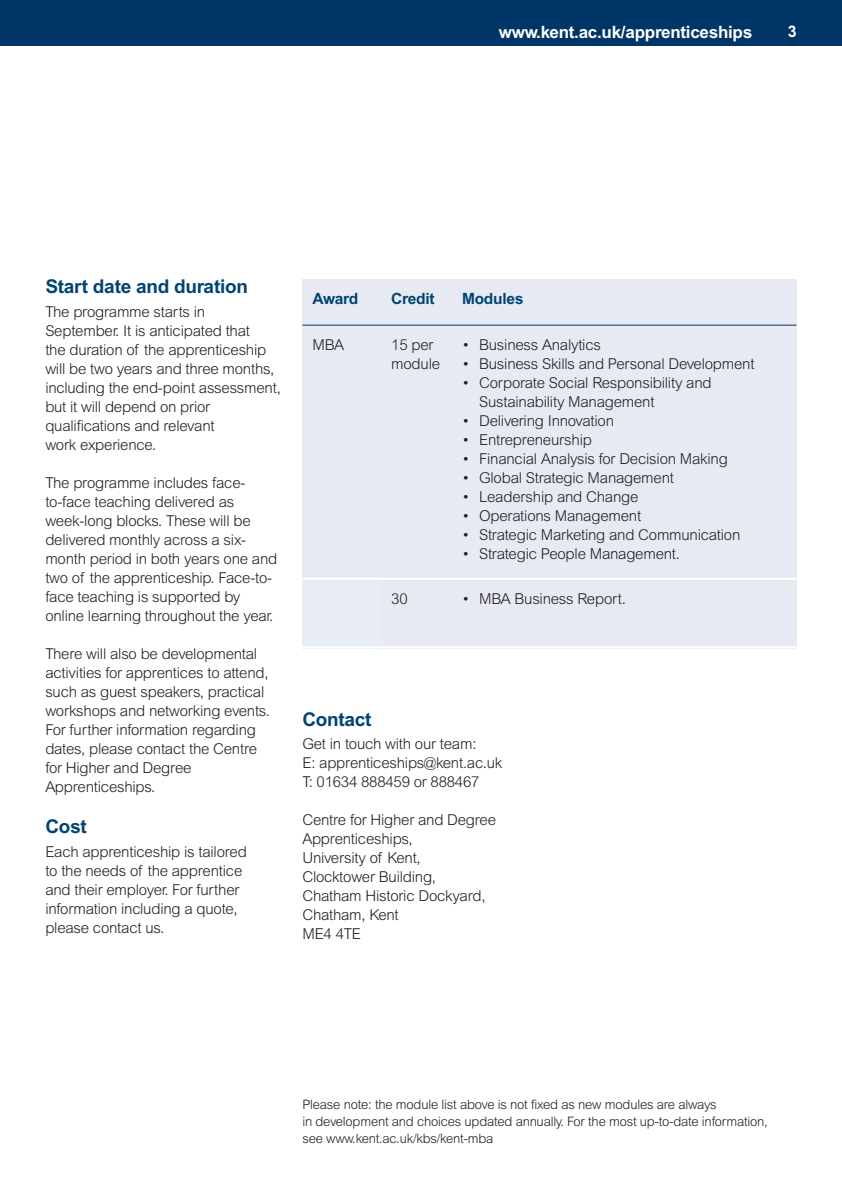
<style>
.page{position:relative;width:842px;height:1191px;background:#fff}
.page>*{position:absolute;margin:0;border:0;box-sizing:border-box;transform-origin:0 0}
.t1{font:700 19px "Arial";letter-spacing:-.015em;color:#004372}
.t2{font:700 17px "Arial";letter-spacing:-.015em;color:#fff}
.t3{font:700 16px "Arial";color:#fff}
.t4{font:700 15.6px "Arial";letter-spacing:-.015em;color:#004372}
.t5{font:300 15px/19px "Arial";letter-spacing:-.015em;color:#231f20}
.t6{font:300 13px/17px "Arial";letter-spacing:-.015em;color:#231f20}
</style>
<div class="page">
<div style="left:0;top:0;width:842px;height:45px;background:#003667"></div>
<div style="left:302px;top:279px;width:79px;height:46px;background:#e7eaf2"></div>
<div style="left:381px;top:279px;width:71px;height:46px;background:#e7eaf2"></div>
<div style="left:452px;top:279px;width:345px;height:46px;background:#e7eaf2"></div>
<div style="left:302px;top:325px;width:79px;height:253px;background:#e7eaf2"></div>
<div style="left:381px;top:325px;width:71px;height:253px;background:#e7eaf2"></div>
<div style="left:452px;top:325px;width:345px;height:253px;background:#e7eaf2"></div>
<div style="left:302px;top:578px;width:79px;height:70px;background:#e8ecf4"></div>
<div style="left:381px;top:578px;width:71px;height:70px;background:#e7eaf2"></div>
<div style="left:452px;top:578px;width:345px;height:70px;background:#e7eaf2"></div>
<hr style="left:302px;top:325px;width:495px;height:1px;background:#003667">
<hr style="left:302px;top:577px;width:495px;height:2px;background:#fff">
<hr style="left:302px;top:646px;width:495px;height:2px;background:#fff">
<p class="t2" style="left:499px;top:26px;width:255px">www.kent.ac.uk/apprenticeships</p>
<p class="t3" style="left:788px;top:26px;width:10px">3</p>
<p class="t1" style="left:45px;top:279px;width:204px">Start date and duration</p>
<p class="t5" style="left:45px;top:303px;width:237px">The programme starts in<br>September. It is anticipated that<br>the duration of the apprenticeship will be two years and three months, including the end-point assessment, but it will depend on prior qualifications and relevant<br>work experience.</p>
<p class="t5" style="left:45px;top:474px;width:233px">The programme includes face&shy;to-face teaching delivered as week-long blocks. These will be delivered monthly across a six&shy;month period in both years one and two of the apprenticeship. Face-to&shy;face teaching is supported by online learning throughout the year.</p>
<p class="t5" style="left:45px;top:645px;width:226px">There will also be developmental activities for apprentices to attend, such as guest speakers, practical workshops and networking events.<br>For further information regarding dates, please contact the Centre for Higher and Degree<br>Apprenticeships.</p>
<p class="t1" style="left:45px;top:819px;width:43px">Cost</p>
<p class="t5" style="left:45px;top:843px;width:203px">Each apprenticeship is tailored to the needs of the apprentice and their employer. For further information including a quote, please contact us.</p>
<p class="t4" style="left:312px;top:293px;width:47px">Award</p>
<p class="t4" style="left:391px;top:293px;width:45px">Credit</p>
<p class="t4" style="left:462px;top:293px;width:63px">Modules</p>
<p class="t5" style="left:312px;top:337px;width:33px">MBA</p>
<p class="t5" style="left:391px;top:337px;width:50px">15 per module</p>
<p class="t5" style="left:462px;top:337px;width:140px">• Business Analytics</p>
<p class="t5" style="left:462px;top:356px;width:294px">• Business Skills and Personal Development</p>
<p class="t5" style="left:479px;top:375px;width:234px;text-indent:-17px">• Corporate Social Responsibility and<br>Sustainability Management</p>
<p class="t5" style="left:462px;top:413px;width:153px">• Delivering Innovation</p>
<p class="t5" style="left:462px;top:432px;width:131px">• Entrepreneurship</p>
<p class="t5" style="left:462px;top:451px;width:267px">• Financial Analysis for Decision Making</p>
<p class="t5" style="left:462px;top:470px;width:213px">• Global Strategic Management</p>
<p class="t5" style="left:462px;top:489px;width:178px">• Leadership and Change</p>
<p class="t5" style="left:462px;top:508px;width:181px">• Operations Management</p>
<p class="t5" style="left:462px;top:527px;width:280px">• Strategic Marketing and Communication</p>
<p class="t5" style="left:462px;top:546px;width:219px">• Strategic People Management.</p>
<p class="t5" style="left:391px;top:591px;width:18px">30</p>
<p class="t5" style="left:462px;top:591px;width:165px">• MBA Business Report.</p>
<p class="t1" style="left:302px;top:712px;width:71px">Contact</p>
<p class="t5" style="left:302px;top:736px;width:201px">Get in touch with our team:<br>E: apprenticeships@kent.ac.uk<br>T: 01634 888459 or 888467</p>
<p class="t5" style="left:302px;top:812px;width:195px">Centre for Higher and Degree<br>Apprenticeships,<br>University of Kent,<br>Clocktower Building,<br>Chatham Historic Dockyard,<br>Chatham, Kent<br>ME4 4TE</p>
<p class="t6" style="left:302px;top:1097px;width:467px">Please note: the module list above is not fixed as new modules are always<br>in development and choices updated annually. For the most up-to-date information, see www.kent.ac.uk/kbs/kent-mba</p>
</div>
